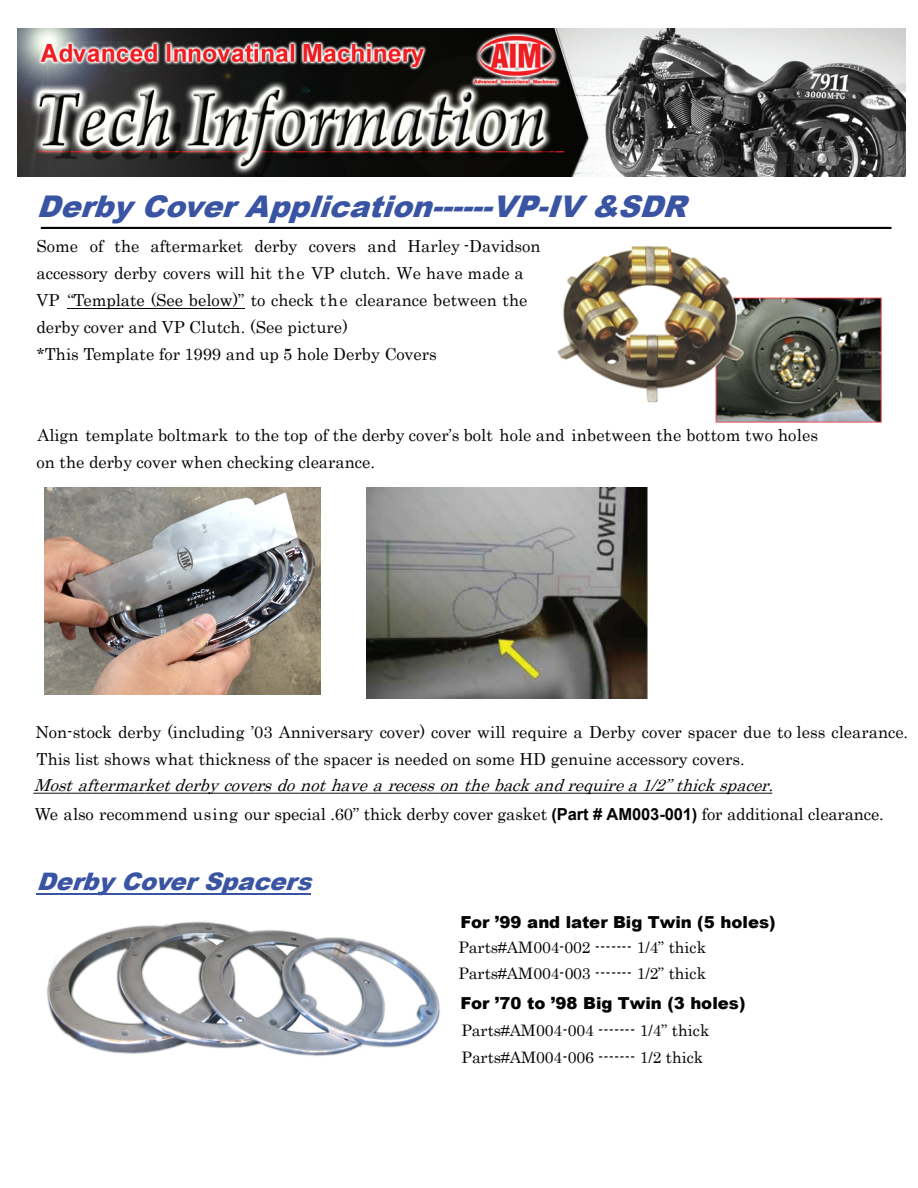
<style>
.page{position:relative;width:918px;height:1188px;background:#fff}
.page>*{position:absolute;margin:0;border:0;box-sizing:border-box;transform-origin:0 0}
.t1{font:italic 900 29.85px "Arial";color:#3a54a4}
.t2{font:italic 900 24.15px "Arial";color:#3a54a4}
.t3{font:16.5px/27px "Century";color:#050504}
.t4{font:italic 16.5px/29px "Century";color:#050504}
.t5{font:900 16.5px "Arial";letter-spacing:-.005em;color:#050504}
.t6{font:15.9px/26px "Century";color:#050504}
.s1{font-style:normal}
.s2{font-family:"Arial";font-weight:700;font-style:normal}
</style>
<div class="page">
<img style="left:17px;top:28px;width:889px;height:148px">
<img style="left:557px;top:246px;width:325px;height:177px">
<img style="left:366px;top:488px;width:281px;height:210px">
<img style="left:47px;top:921px;width:393px;height:135px">
<hr style="left:67px;top:308px;width:178px;height:1px;background:#050504">
<svg style="left:33px;top:793px;width:130px;height:1px"></svg>
<hr style="left:163px;top:793px;width:54px;height:1px;background:#050504">
<svg style="left:217px;top:793px;width:285px;height:1px"></svg>
<hr style="left:502px;top:793px;width:270px;height:1px;background:#050504">
<hr style="left:37px;top:893px;width:274px;height:2px;background:#3a54a4">
<hr style="left:41px;top:227px;width:851px;height:2px;background:#050504">
<img style="left:45px;top:488px;width:276px;height:207px">
<h1 class="t1" style="left:36px;top:185px;width:664px">DerbyCover Application------VP-IV&amp;SDR</h1>
<p class="t3" style="left:36px;top:232px;width:506px">Some of the aftermarket derby covers and Harley -Davidson accessory derby covers will hit the VP clutch. We have made a VP “Template (See below)” to check the clearance between the derby cover and VP Clutch. (See picture)<br>*This Template for 1999 and up 5 hole Derby Covers</p>
<p class="t3" style="left:37px;top:421px;width:783px">Align template boltmark to the top of the derby cover’s bolt hole and inbetween the bottom two holes on the derby cover when checking clearance.</p>
<p class="t3" style="left:36px;top:717px;width:874px">Non-stock derby (including ’03 Anniversary cover) cover will require a Derby cover spacer due to less clearance.<br>This list shows what thickness of the spacer is needed on some HD genuine accessory covers.</p>
<p class="t4" style="left:34px;top:770px;width:851px">Most aftermarketderby covers do not have a recess on the backandrequirea1/2”thickspacer.<br><span class="s1">We also recommend using our special .60” thick derby cover gasket</span> <span class="s2">(Part # AM003-001)</span> <span class="s1">for additional clearance.</span></p>
<h2 class="t2" style="left:36px;top:864px;width:287px">Derby Cover Spacers</h2>
<p class="t5" style="left:461px;top:910px;width:317px">For ’99 and later Big Twin (5 holes)</p>
<p class="t6" style="left:458px;top:933px;width:249px">Parts#AM004-002 ------- 1/4” thick<br>Parts#AM004-003 ------- 1/2” thick</p>
<p class="t5" style="left:461px;top:991px;width:286px">For ’70 to ’98 Big Twin (3 holes)</p>
<p class="t6" style="left:461px;top:1015px;width:249px;line-height:27px">Parts#AM004-004 ------- 1/4” thick<br>Parts#AM004-006 ------- 1/2 thick</p>
</div>
